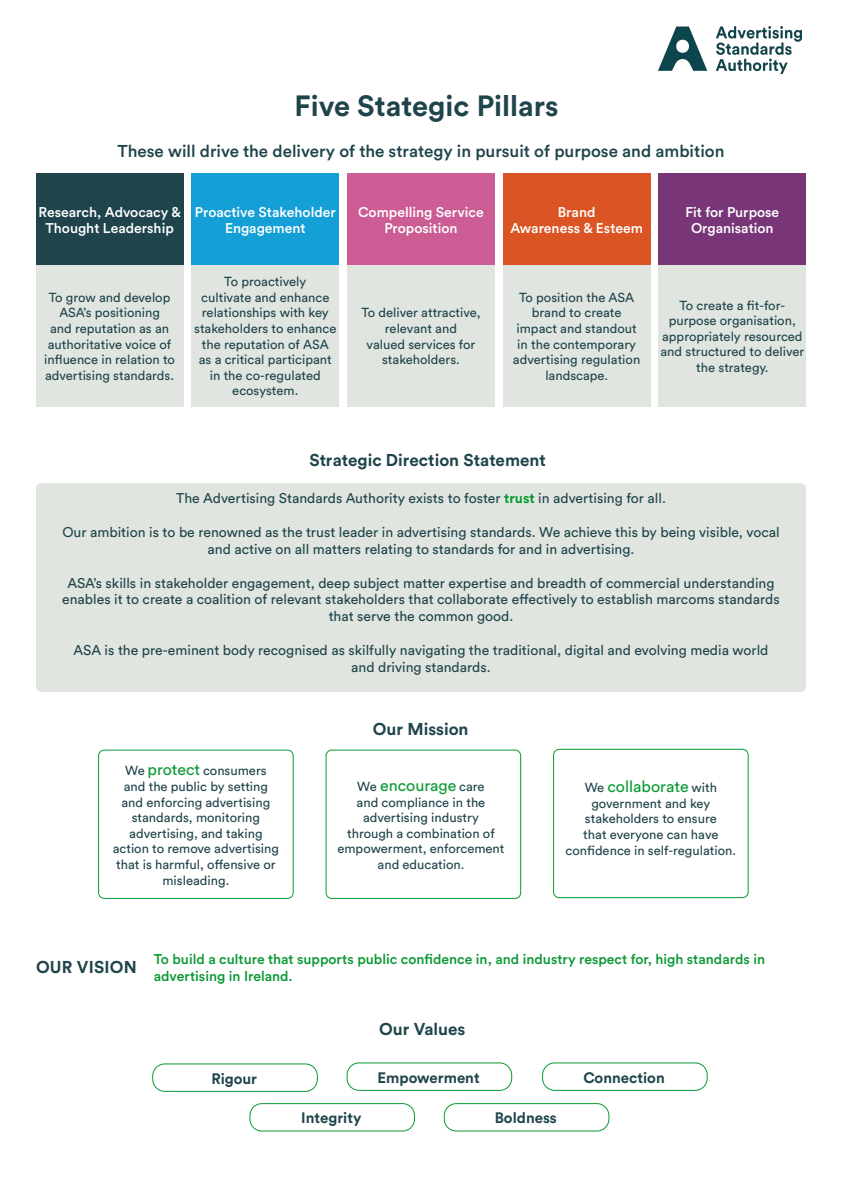
<style>
.page{position:relative;width:842px;height:1191px;background:#fff}
.page>*{position:absolute;margin:0;border:0;box-sizing:border-box;transform-origin:0 0}
.t1{font:700 29px "Circular Std";color:#1f444b}
.t2{font:500 17px "Circular Std";color:#1f444b}
.t3{font:700 17px "Circular Std";color:#1f444b}
.t4{font:16px "Circular Std";color:#0a9933}
.t5{font:700 15px "Circular Std";color:#1f444b}
.t6{font:14px/16.8px "Circular Std";color:#1f444b;text-align:center}
.t7{font:500 14px/16.8px "Circular Std";color:#fff;text-align:center}
.t8{font:500 14px/16.8px "Circular Std";color:#0a9933}
.t9{font:13px/15.6px "Circular Std";color:#1f444b;text-align:center}
.s1{font-weight:700;color:#0a9933}
.s2{font-size:16px;color:#0a9933}
.s3{font-size:13px;color:#1f444b}
</style>
<div class="page">
<div style="left:36px;top:483px;width:770px;height:209px;background:#e0e5e0;border-radius:6px"></div>
<div style="left:98px;top:749px;width:196px;height:150px;border:1px solid #0a9933;border-radius:6px"></div>
<div style="left:326px;top:749px;width:195px;height:150px;border:1px solid #0a9933;border-radius:6px"></div>
<div style="left:553px;top:749px;width:196px;height:149px;border:1px solid #0a9933;border-radius:6px"></div>
<div style="left:152px;top:1063px;width:166px;height:28px;border:1px solid #0a9933;border-radius:12px"></div>
<div style="left:249px;top:1103px;width:166px;height:28px;border:1px solid #0a9933;border-radius:12px"></div>
<div style="left:347px;top:1062px;width:165px;height:28px;border:1px solid #0a9933;border-radius:12px"></div>
<div style="left:444px;top:1103px;width:165px;height:28px;border:1px solid #0a9933;border-radius:12px"></div>
<div style="left:542px;top:1062px;width:166px;height:28px;border:1px solid #0a9933;border-radius:12px"></div>
<div style="left:36px;top:174px;width:147px;height:91px;background:#1f444b"></div>
<div style="left:36px;top:265px;width:147px;height:141px;background:#e0e5e0"></div>
<div style="left:192px;top:265px;width:147px;height:141px;background:#e0e5e0"></div>
<div style="left:347px;top:265px;width:148px;height:141px;background:#e0e5e0"></div>
<div style="left:503px;top:265px;width:147px;height:141px;background:#e0e5e0"></div>
<div style="left:659px;top:265px;width:147px;height:141px;background:#e0e5e0"></div>
<div style="left:192px;top:174px;width:147px;height:91px;background:#149fd6"></div>
<div style="left:347px;top:174px;width:148px;height:91px;background:#cc5c94"></div>
<div style="left:503px;top:174px;width:147px;height:91px;background:#db5424"></div>
<div style="left:659px;top:174px;width:147px;height:91px;background:#783678"></div>
<img style="left:659px;top:27px;width:142px;height:46px">
<p class="t1" style="left:294px;top:87px;width:266px">Five Stategic Pillars</p>
<p class="t2" style="left:117px;top:140px;width:608px">These will drive the delivery of the strategy in pursuit of purpose and ambition</p>
<p class="t7" style="left:39px;top:203px;width:144px">Research, Advocacy &amp;<br>Thought Leadership</p>
<p class="t7" style="left:195px;top:203px;width:142px">Proactive Stakeholder<br>Engagement</p>
<p class="t7" style="left:358px;top:203px;width:127px">Compelling Service<br>Proposition</p>
<p class="t7" style="left:558px;top:203px;width:39px">Brand</p>
<p class="t7" style="left:510px;top:220px;width:134px">Awareness &amp; Esteem</p>
<p class="t7" style="left:685px;top:203px;width:95px">Fit for Purpose</p>
<p class="t7" style="left:691px;top:220px;width:84px">Organisation</p>
<p class="t9" style="left:44px;top:289px;width:132px">To grow and develop<br>ASA’s positioning<br>and reputation as an authoritative voice of influence in relation to advertising standards.</p>
<p class="t9" style="left:194px;top:274px;width:144px">To proactively<br>cultivate and enhance relationships with key stakeholders to enhance the reputation of ASA as a critical participant in the co-regulated ecosystem.</p>
<p class="t9" style="left:361px;top:305px;width:121px">To deliver attractive, relevant and<br>valued services for stakeholders.</p>
<p class="t9" style="left:513px;top:289px;width:129px">To position the ASA brand to create impact and standout in the contemporary advertising regulation landscape.</p>
<p class="t9" style="left:660px;top:297px;width:145px">To create a fit-for&shy;purpose organisation, appropriately resourced and structured to deliver the strategy.</p>
<p class="t3" style="left:309px;top:449px;width:238px">Strategic Direction Statement</p>
<p class="t6" style="left:176px;top:490px;width:491px">The Advertising Standards Authority exists to foster <span class="s1">trust</span> in advertising for all.</p>
<p class="t6" style="left:62px;top:523px;width:719px">Our ambition is to be renowned as the trust leader in advertising standards. We achieve this by being visible, vocal and active on all matters relating to standards for and in advertising.</p>
<p class="t6" style="left:62px;top:574px;width:719px">ASA’s skills in stakeholder engagement, deep subject matter expertise and breadth of commercial understanding enables it to create a coalition of relevant stakeholders that collaborate effectively to establish marcoms standards that serve the common good.</p>
<p class="t6" style="left:74px;top:641px;width:696px">ASA is the pre-eminent body recognised as skilfully navigating the traditional, digital and evolving media world and driving standards.</p>
<p class="t9" style="left:113px;top:763px;width:168px">We <span class="s2">protect</span> consumers and the public by setting and enforcing advertising standards, monitoring advertising, and taking action to remove advertising that is harmful, offensive or misleading.</p>
<p class="t3" style="left:373px;top:717px;width:97px">Our Mission</p>
<p class="t4" style="left:357px;top:775px;width:129px"><span class="s3">We</span> encourage <span class="s3">care</span></p>
<p class="t9" style="left:337px;top:794px;width:169px">and compliance in the advertising industry<br>through a combination of empowerment, enforcement and education.</p>
<p class="t4" style="left:585px;top:777px;width:134px"><span class="s3">We</span> collaborate <span class="s3">with</span></p>
<p class="t9" style="left:566px;top:795px;width:172px">government and key stakeholders to ensure<br>that everyone can have confidence in self-regulation.</p>
<p class="t3" style="left:36px;top:956px;width:102px">OUR VISION</p>
<p class="t8" style="left:154px;top:950px;width:613px">To build a culture that supports public confidence in, and industry respect for, high standards in advertising in Ireland.</p>
<p class="t5" style="left:211px;top:1068px;width:47px">Rigour</p>
<p class="t5" style="left:301px;top:1108px;width:62px">Integrity</p>
<p class="t3" style="left:379px;top:1017px;width:88px">Our Values</p>
<p class="t5" style="left:378px;top:1067px;width:104px">Empowerment</p>
<p class="t5" style="left:495px;top:1108px;width:64px">Boldness</p>
<p class="t5" style="left:583px;top:1067px;width:83px">Connection</p>
</div>
